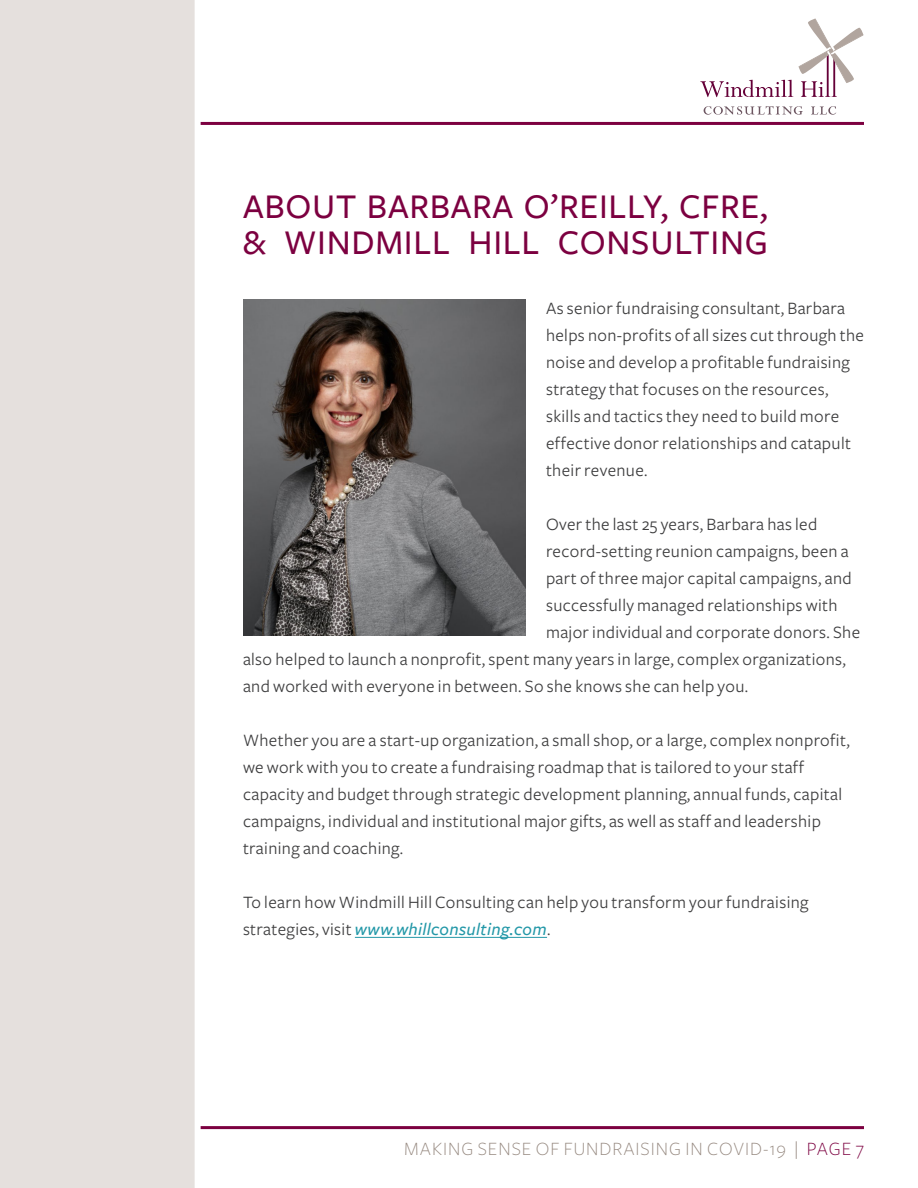
<style>
.page{position:relative;width:918px;height:1188px;background:#fff}
.page>*{position:absolute;margin:0;border:0;box-sizing:border-box;transform-origin:0 0}
.t1{font:500 36px "Freight Sans";letter-spacing:.02em;color:#7c0040}
.t2{font:300 19.5px "Freight Sans";letter-spacing:.05em;color:#968980}
.t3{font:18px/27px "Freight Sans";letter-spacing:.02em;color:#3e3e3f}
.t4{font:italic 500 18px "Freight Sans";letter-spacing:.02em;color:#2398a8}
.s1{font-weight:400;font-style:normal;color:#3e3e3f}
.s2{color:#7c0040}
</style>
<div class="page">
<hr style="left:54px;top:1126px;width:810px;height:3px;background:#7c0040">
<hr style="left:54px;top:122px;width:810px;height:3px;background:#7c0040">
<div style="left:0;top:0;width:201px;height:1188px;background:#e5e0dd"></div>
<svg style="left:700px;top:80px;width:93px;height:17px"></svg>
<svg style="left:704px;top:106px;width:99px;height:9px"></svg>
<svg style="left:811px;top:106px;width:25px;height:9px"></svg>
<svg style="left:799px;top:19px;width:65px;height:78px"></svg>
<img style="left:243px;top:300px;width:283px;height:335px">
<hr style="left:355px;top:937px;width:192px;height:1px;background:#2398a8">
<p class="t1" style="left:243px;top:186px;width:526px">ABOUT BARBARA O’REILLY, CFRE,</p>
<p class="t1" style="left:243px;top:222px;width:526px">&amp; WINDMILL HILL CONSULTING</p>
<p class="t3" style="left:546px;top:295px;width:319px">As senior fundraising consultant, Barbara helps non-profits of all sizes cut through the noise and develop a profitable fundraising strategy that focuses on the resources, skills and tactics they need to build more effective donor relationships and catapult their revenue.</p>
<p class="t3" style="left:546px;top:511px;width:273px">Over the last 25 years, Barbara has led</p>
<p class="t3" style="left:546px;top:538px;width:304px">record-setting reunion campaigns, been a</p>
<p class="t3" style="left:546px;top:565px;width:307px">part of three major capital campaigns, and</p>
<p class="t3" style="left:546px;top:592px;width:293px">successfully managed relationships with</p>
<p class="t3" style="left:546px;top:619px;width:316px">major individual and corporate donors. She</p>
<p class="t3" style="left:243px;top:646px;width:604px">also helped to launch a nonprofit, spent many years in large, complex organizations,</p>
<p class="t3" style="left:243px;top:673px;width:507px">and worked with everyone in between. So she knows she can help you.</p>
<p class="t3" style="left:243px;top:727px;width:608px">Whether you are a start-up organization, a small shop, or a large, complex nonprofit, we work with you to create a fundraising roadmap that is tailored to your staff capacity and budget through strategic development planning, annual funds, capital campaigns, individual and institutional major gifts, as well as staff and leadership training and coaching.</p>
<p class="t3" style="left:243px;top:889px;width:567px">To learn how Windmill Hill Consulting can help you transform your fundraising</p>
<p class="t4" style="left:243px;top:919px;width:309px"><span class="s1">strategies, visit</span> www.whillconsulting.com<span class="s1">.</span></p>
<p class="t2" style="left:404px;top:1138px;width:461px">MAKING SENSE OF FUNDRAISING IN COVID-19 | <span class="s2">PAGE 7</span></p>
</div>
